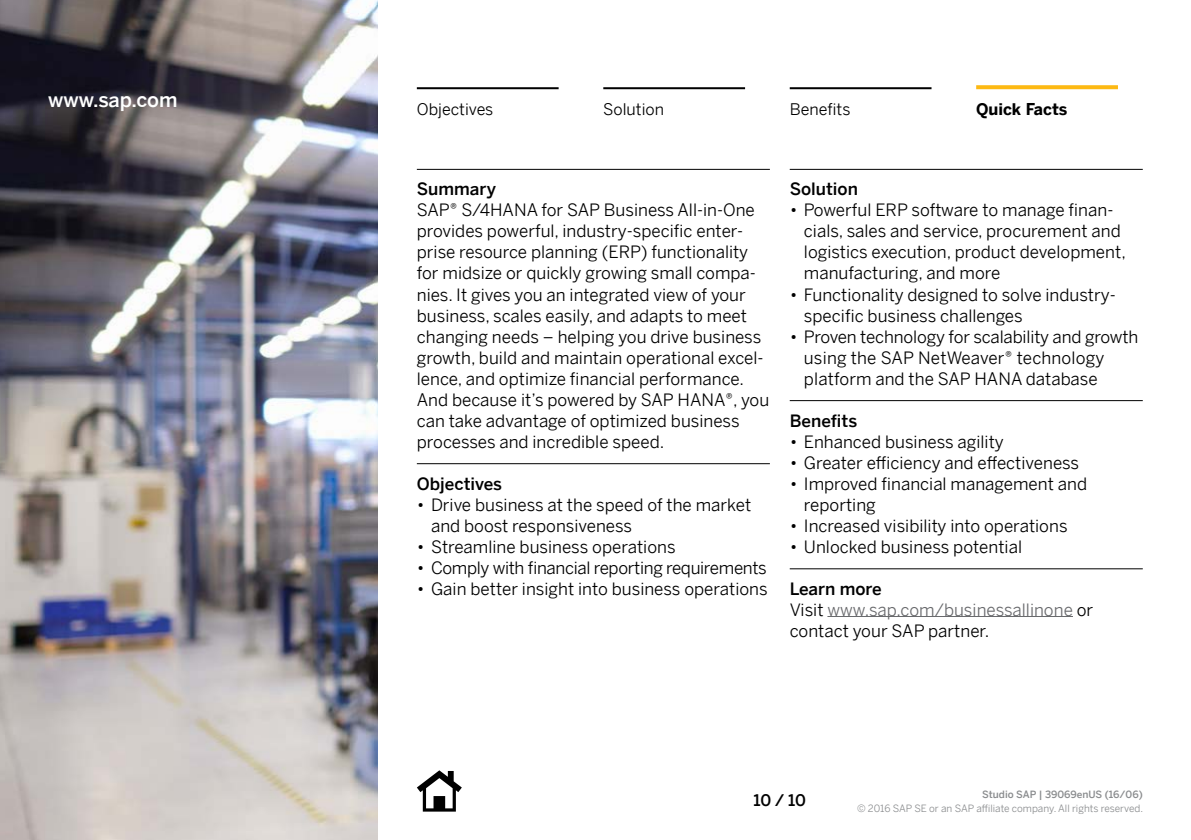
<style>
.page{position:relative;width:1191px;height:840px;background:#fff}
.page>*{position:absolute;margin:0;border:0;box-sizing:border-box;transform-origin:0 0}
.t1{font:500 20px "Benton Sans";color:#fff}
.t2{font:17px/21px "Benton Sans";color:#000}
.t3{font:17px "Benton Sans";letter-spacing:-.02em;color:#000}
.t4{font:500 17px "Benton Sans";color:#000}
.t5{font:16px "Benton Sans";color:#000}
.t6{font:700 16px "Benton Sans";color:#000}
.t7{font:500 16px "Benton Sans";color:#000}
.t8{font:10px "Benton Sans";color:#8a8c8e}
.t9{font:500 10px "Benton Sans";color:#8a8c8e}
.s1{font-weight:300}
.s2{font-weight:500}
.s3{color:#696a6d}
</style>
<div class="page">
<hr style="left:417px;top:169px;width:353px;height:1px;background:#000">
<hr style="left:417px;top:463px;width:353px;height:1px;background:#000">
<hr style="left:789px;top:169px;width:353px;height:1px;background:#000">
<hr style="left:789px;top:400px;width:353px;height:1px;background:#000">
<hr style="left:789px;top:568px;width:353px;height:1px;background:#000">
<hr style="left:827px;top:615px;width:246px;height:1px;background:#696a6d">
<img style="left:0;top:0;width:377px;height:839px">
<svg style="left:976px;top:85px;width:142px;height:4px"></svg>
<hr style="left:789px;top:87px;width:142px;height:2px;background:#000">
<hr style="left:603px;top:87px;width:142px;height:2px;background:#000">
<hr style="left:417px;top:87px;width:141px;height:2px;background:#000">
<svg style="left:417px;top:770px;width:45px;height:41px"></svg>
<p class="t1" style="left:48px;top:85px;width:131px">www.sap.com</p>
<p class="t5" style="left:417px;top:97px;width:78px">Objectives</p>
<p class="t5" style="left:603px;top:97px;width:62px">Solution</p>
<p class="t5" style="left:789px;top:97px;width:62px">Benefits</p>
<p class="t6" style="left:976px;top:97px;width:93px">Quick Facts</p>
<p class="t4" style="left:417px;top:177px;width:81px">Summary</p>
<p class="t2" style="left:417px;top:199px;width:354px">SAP® S/4HANA for SAP Business All-in-One provides powerful, industry-specific enter&shy;prise resource planning (ERP) functionality for midsize or quickly growing small compa&shy;nies. It gives you an integrated view of your business, scales easily, and adapts to meet changing needs – helping you drive business growth, build and maintain operational excel&shy;lence, and optimize financial performance.<br>And because it’s powered by SAP HANA®, you can take advantage of optimized business processes and incredible speed.</p>
<p class="t4" style="left:417px;top:471px;width:87px">Objectives</p>
<p class="t2" style="left:431px;top:493px;width:322px;text-indent:-14px"><span class="s1">•</span> Drive business at the speed of the market and boost responsiveness</p>
<p class="t2" style="left:417px;top:534px;width:260px"><span class="s1">•</span> Streamline business operations</p>
<p class="t3" style="left:417px;top:555px;width:351px"><span class="s1">•</span> Comply with financial reporting requirements</p>
<p class="t2" style="left:417px;top:576px;width:352px"><span class="s1">•</span> Gain better insight into business operations</p>
<p class="t4" style="left:789px;top:177px;width:70px">Solution</p>
<p class="t2" style="left:804px;top:199px;width:323px;text-indent:-14px"><span class="s1">•</span> Powerful ERP software to manage finan&shy;cials, sales and service, procurement and logistics execution, product development, manufacturing, and more</p>
<p class="t2" style="left:804px;top:283px;width:313px;text-indent:-14px"><span class="s1">•</span> Functionality designed to solve industry&shy;specific business challenges</p>
<p class="t2" style="left:804px;top:325px;width:336px;text-indent:-14px"><span class="s1">•</span> Proven technology for scalability and growth using the SAP NetWeaver® technology platform and the SAP HANA database</p>
<p class="t4" style="left:789px;top:408px;width:69px">Benefits</p>
<p class="t2" style="left:789px;top:430px;width:215px"><span class="s1">•</span> Enhanced business agility</p>
<p class="t2" style="left:789px;top:451px;width:291px"><span class="s1">•</span> Greater efficiency and effectiveness</p>
<p class="t2" style="left:804px;top:472px;width:285px;text-indent:-14px"><span class="s1">•</span> Improved financial management and reporting</p>
<p class="t2" style="left:789px;top:514px;width:279px"><span class="s1">•</span> Increased visibility into operations</p>
<p class="t2" style="left:789px;top:535px;width:234px"><span class="s1">•</span> Unlocked business potential</p>
<p class="t2" style="left:789px;top:577px;width:305px"><span class="s2">Learn more<br></span>Visit <span class="s3">www.sap.com/businessallinone</span> or contact your SAP partner.</p>
<p class="t7" style="left:753px;top:788px;width:54px">10 / 10</p>
<p class="t9" style="left:982px;top:786px;width:162px">Studio SAP | 39069enUS (16/06)</p>
<p class="t8" style="left:857px;top:800px;width:287px">© 2016 SAP SE or an SAP affiliate company. All rights reserved.</p>
</div>
